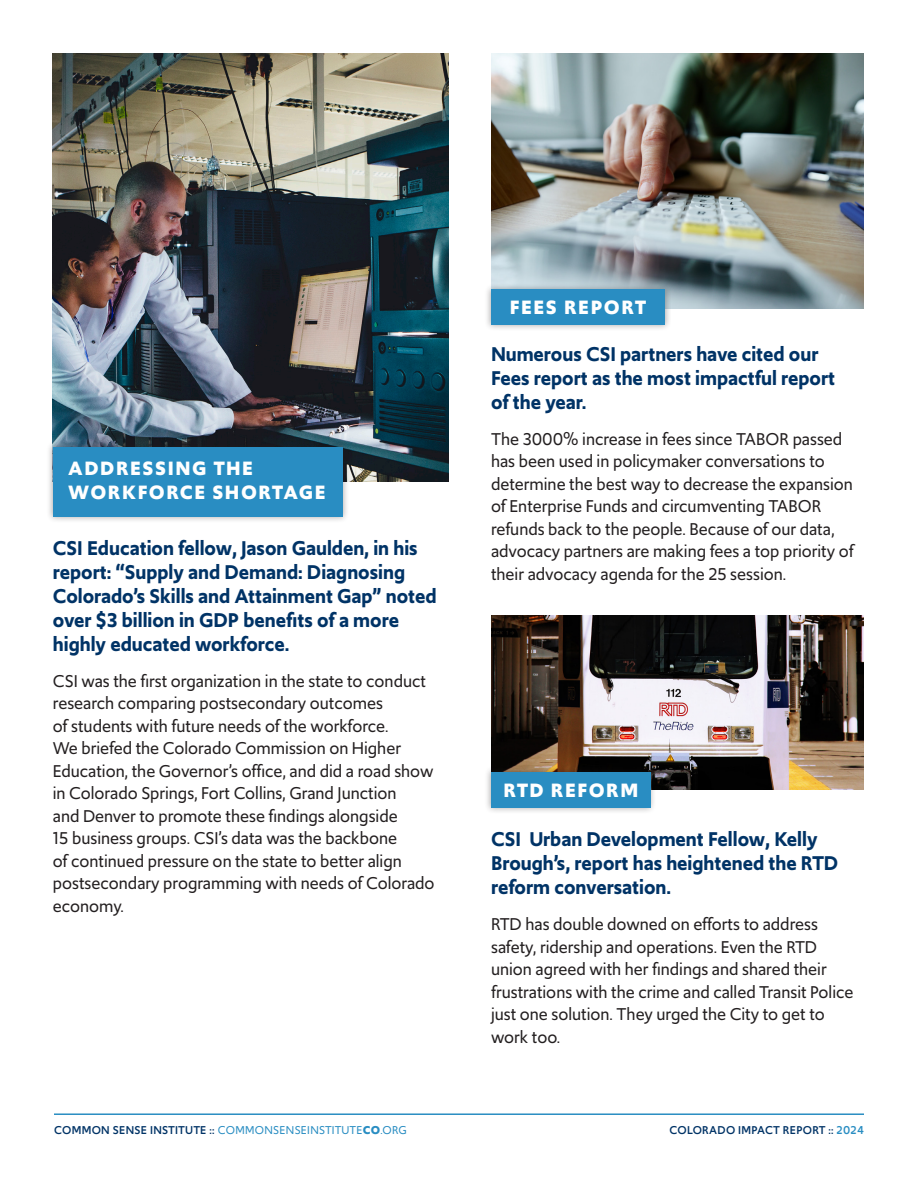
<style>
.page{position:relative;width:918px;height:1188px;background:#fff}
.page>*{position:absolute;margin:0;border:0;box-sizing:border-box;transform-origin:0 0}
.t1{font:600 21px/24px "Upgrade";color:#036}
.t2{font:700 20.4px/24.5px "Upgrade";letter-spacing:.075em;color:#fff}
.t3{font:18px/22.5px "Upgrade";color:#231f20}
.t4{font:12px "Upgrade";letter-spacing:.025em;color:#298dc2}
.t5{font:500 12px "Upgrade";letter-spacing:.025em;color:#036}
.s1{font-weight:500;color:#036}
.s2{font-weight:700}
.s3{color:#298dc2}
</style>
<div class="page">
<img style="left:491px;top:616px;width:373px;height:174px">
<hr style="left:54px;top:1113px;width:810px;height:2px;background:#298dc2">
<div style="left:484px;top:765px;width:173px;height:49px;background:#231f20;opacity:.4"></div>
<div style="left:491px;top:772px;width:159px;height:35px;background:#298dc2"></div>
<img style="left:491px;top:54px;width:373px;height:255px">
<img style="left:53px;top:54px;width:396px;height:428px">
<div style="left:46px;top:440px;width:303px;height:83px;background:#231f20;opacity:.4"></div>
<div style="left:53px;top:447px;width:290px;height:69px;background:#298dc2"></div>
<div style="left:484px;top:283px;width:187px;height:48px;background:#231f20;opacity:.4"></div>
<div style="left:491px;top:289px;width:174px;height:36px;background:#298dc2"></div>
<p class="t2" style="left:68px;top:456px;width:259px">ADDRESSING THE<br>WORKFORCE SHORTAGE</p>
<p class="t1" style="left:53px;top:536px;width:385px">CSI Education fellow, Jason Gaulden, in his report: “Supply and Demand: Diagnosing Colorado’s Skills and Attainment Gap” noted over $3 billion in GDP benefits of a more highly educated workforce.</p>
<p class="t3" style="left:53px;top:669px;width:383px">CSI was the first organization in the state to conduct research comparing postsecondary outcomes<br>of students with future needs of the workforce.<br>We briefed the Colorado Commission on Higher Education, the Governor’s office, and did a road show in Colorado Springs, Fort Collins, Grand Junction<br>and Denver to promote these findings alongside<br>15 business groups. CSI’s data was the backbone<br>of continued pressure on the state to better align postsecondary programming with needs of Colorado economy.</p>
<p class="t2" style="left:510px;top:295px;width:138px">FEES REPORT</p>
<p class="t1" style="left:491px;top:342px;width:346px">Numerous CSI partners have cited our<br>Fees report as the most impactful report of the year.</p>
<p class="t3" style="left:491px;top:428px;width:364px">The 3000% increase in fees since TABOR passed has been used in policymaker conversations to determine the best way to decrease the expansion of Enterprise Funds and circumventing TABOR refunds back to the people. Because of our data, advocacy partners are making fees a top priority of their advocacy agenda for the 25 session.</p>
<p class="t2" style="left:503px;top:778px;width:136px">RTD REFORM</p>
<p class="t1" style="left:491px;top:828px;width:349px">CSI Urban Development Fellow, Kelly<br>Brough’s, report has heightened the RTD reform conversation.</p>
<p class="t3" style="left:491px;top:913px;width:364px">RTD has double downed on efforts to address safety, ridership and operations. Even the RTD union agreed with her findings and shared their frustrations with the crime and called Transit Police just one solution. They urged the City to get to work too.</p>
<p class="t4" style="left:54px;top:1122px;width:354px"><span class="s1">COMMON SENSE INSTITUTE ::</span> COMMONSENSEINSTITUTE<span class="s2">CO</span>.ORG</p>
<p class="t5" style="left:669px;top:1122px;width:196px">COLORADO IMPACT REPORT :: <span class="s3">2024</span></p>
</div>
